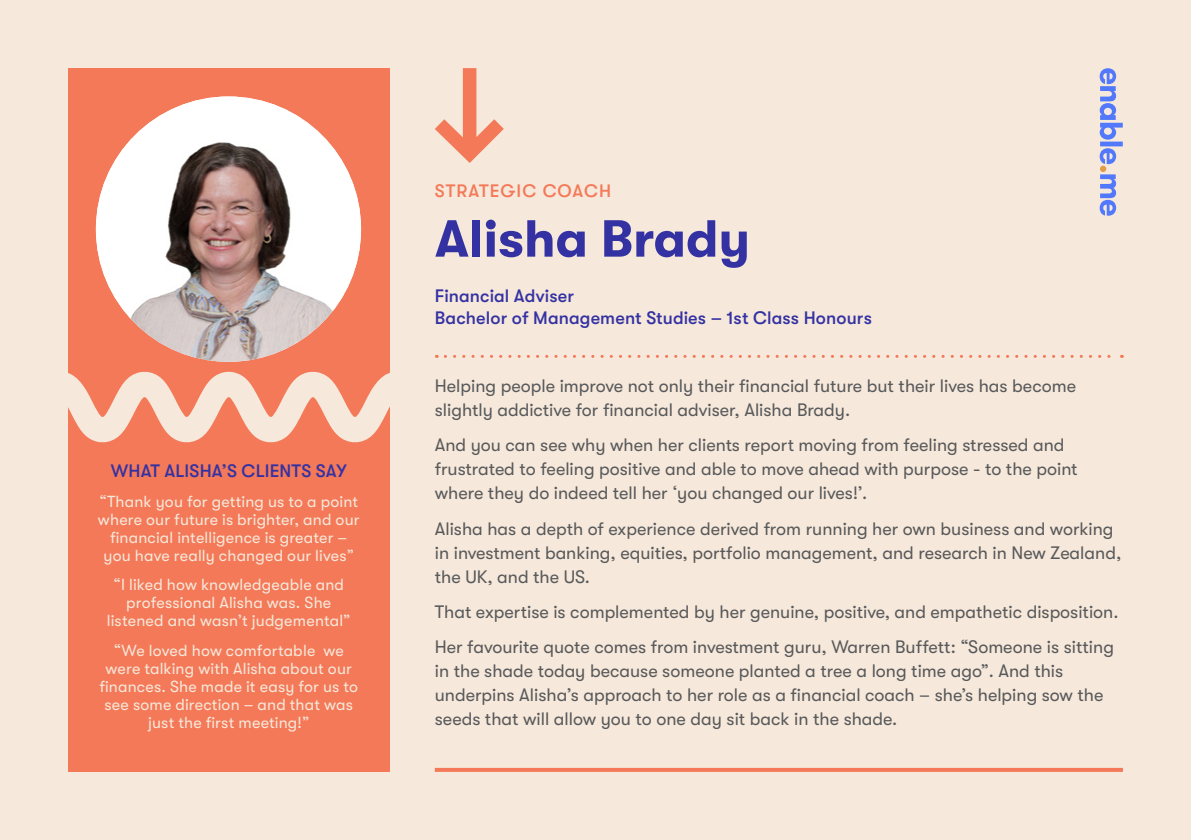
<style>
.page{position:relative;width:1191px;height:840px;background:#fff}
.page>*{position:absolute;margin:0;border:0;box-sizing:border-box;transform-origin:0 0}
.t1{font:700 52px "GT Walsheim";color:#3432a3}
.t2{font:18px/24px "GT Walsheim";color:#58595b}
.t3{font:500 18px/22px "GT Walsheim";letter-spacing:.005em;color:#3432a3}
.t4{font:500 18px "GT Walsheim";letter-spacing:.055em;color:#f47958}
.t5{font:16px/18px "GT Walsheim";letter-spacing:.01em;color:#f6e8da;text-align:center}
</style>
<div class="page">
<div style="left:0;top:0;width:1191px;height:839px;background:#f6e8da"></div>
<div style="left:68px;top:68px;width:321px;height:703px;background:#f47958"></div>
<img style="left:96px;top:96px;width:265px;height:265px;border-radius:133px">
<svg style="left:1099px;top:68px;width:23px;height:147px"></svg>
<svg style="left:435px;top:68px;width:69px;height:95px"></svg>
<svg style="left:445px;top:354px;width:677px;height:3px"></svg>
<svg style="left:435px;top:767px;width:688px;height:4px;fill:#f47958"></svg>
<svg style="left:68px;top:371px;width:321px;height:71px"></svg>
<p class="t3" style="left:111px;top:460px;width:237px">WHAT ALISHA’S CLIENTS SAY</p>
<p class="t5" style="left:98px;top:492px;width:263px">“Thank you for getting us to a point where our future is brighter, and our financial intelligence is greater – you have really changed our lives”</p>
<p class="t5" style="left:107px;top:575px;width:245px">“I liked how knowledgeable and professional Alisha was. She listened and wasn’t judgemental”</p>
<p class="t5" style="left:99px;top:640px;width:260px">“We loved how comfortable we were talking with Alisha about our finances. She made it easy for us to see some direction – and that was just the first meeting!”</p>
<p class="t4" style="left:435px;top:180px;width:178px">STRATEGIC COACH</p>
<h1 class="t1" style="left:435px;top:209px;width:317px">Alisha Brady</h1>
<p class="t3" style="left:435px;top:284px;width:438px">Financial Adviser<br>Bachelor of Management Studies – 1st Class Honours</p>
<p class="t2" style="left:435px;top:373px;width:643px">Helping people improve not only their financial future but their lives has become slightly addictive for financial adviser, Alisha Brady.</p>
<p class="t2" style="left:435px;top:433px;width:644px">And you can see why when her clients report moving from feeling stressed and frustrated to feeling positive and able to move ahead with purpose - to the point where they do indeed tell her ‘you changed our lives!’.</p>
<p class="t2" style="left:435px;top:516px;width:688px">Alisha has a depth of experience derived from running her own business and working in investment banking, equities, portfolio management, and research in New Zealand, the UK, and the US.</p>
<p class="t2" style="left:435px;top:593px;width:685px;line-height:35.4px">That expertise is complemented by her genuine, positive, and empathetic disposition.<br>Her favourite quote comes from investment guru, Warren Buffett: “Someone is sitting</p>
<p class="t2" style="left:435px;top:659px;width:670px">in the shade today because someone planted a tree a long time ago”. And this underpins Alisha’s approach to her role as a financial coach – she’s helping sow the seeds that will allow you to one day sit back in the shade.</p>
</div>
